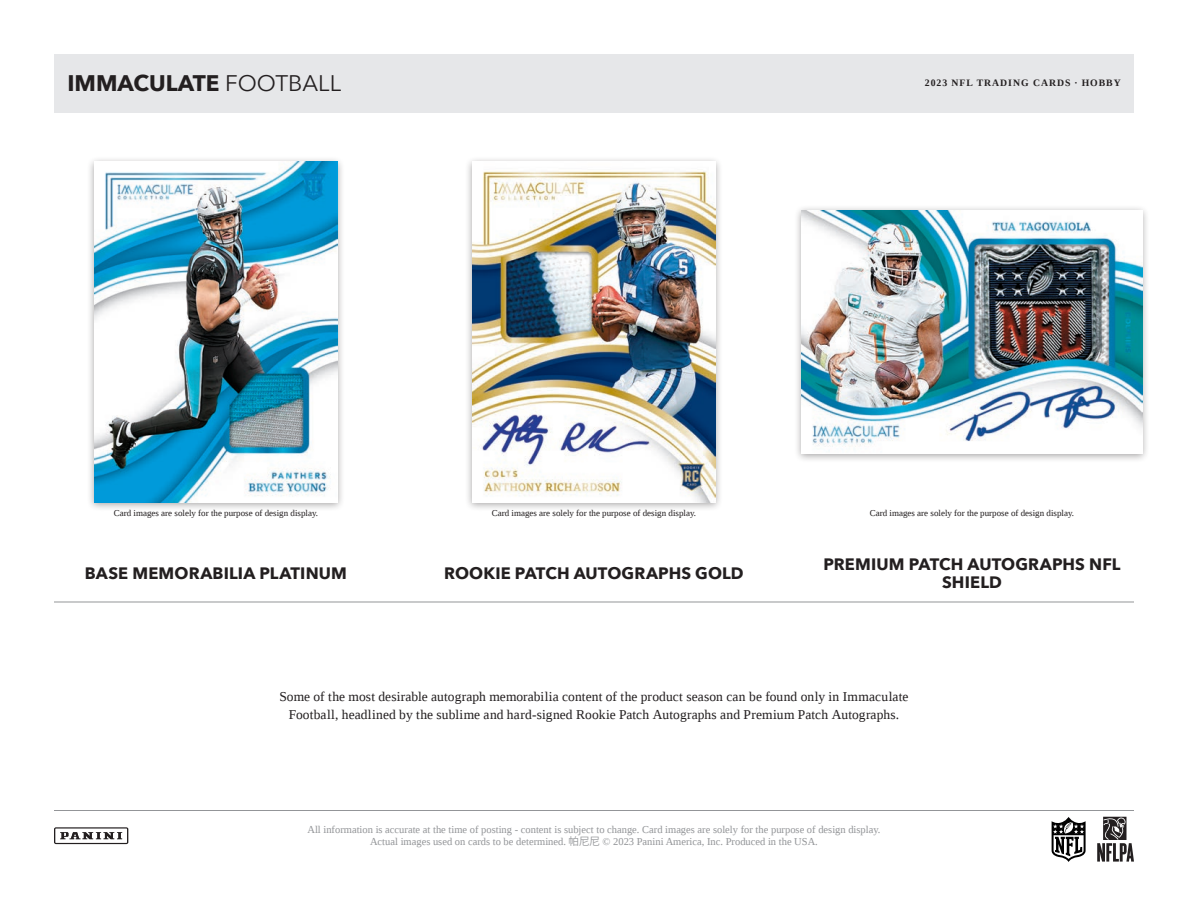
<style>
.page{position:relative;width:1188px;height:918px;background:#fff}
.page>*{position:absolute;margin:0;border:0;box-sizing:border-box;transform-origin:0 0}
.t1{font:700 22.5px "Avenir Next";color:#231f20}
.t2{font:700 16.5px/18px "Avenir Next";letter-spacing:.01em;color:#231f20;text-align:center}
.t3{font:13.5px/18px "Liberation Serif";letter-spacing:.005em;color:#231f20;text-align:center}
.t4{font:10.5px/12.6px "Liberation Serif";color:#939598;text-align:center}
.t5{font:700 9.75px "Liberation Serif";letter-spacing:.1em;color:#231f20}
.t6{font:9px "Liberation Serif";color:#231f20}
.s1{font-weight:400}
.s2{font-family:"Koz Go Pr 6 N"}
</style>
<div class="page">
<hr style="left:54px;top:602px;width:1080px;height:1px;background:#939598">
<div style="left:87px;top:157px;width:258px;height:355px;background:#231f20;opacity:.4"></div>
<img style="left:94px;top:162px;width:244px;height:340px">
<div style="left:465px;top:157px;width:258px;height:355px;background:#231f20;opacity:.4"></div>
<img style="left:472px;top:162px;width:244px;height:340px">
<div style="left:795px;top:205px;width:355px;height:258px;background:#231f20;opacity:.4"></div>
<img style="left:802px;top:210px;width:340px;height:243px">
<hr style="left:54px;top:810px;width:1080px;height:1px;background:#939598">
<svg style="left:54px;top:827px;width:74px;height:17px"></svg>
<svg style="left:1097px;top:817px;width:37px;height:45px"></svg>
<svg style="left:1051px;top:817px;width:35px;height:45px"></svg>
<div style="left:54px;top:54px;width:1080px;height:58px;background:#e6e7e9"></div>
<h1 class="t1" style="left:68px;top:70px;width:275px">IMMACULATE <span class="s1">FOOTBALL</span></h1>
<p class="t5" style="left:925px;top:80px;width:198px">2023 NFL TRADING CARDS · HOBBY</p>
<p class="t6" style="left:114px;top:509px;width:206px">Card images are solely for the purpose of design display.</p>
<p class="t6" style="left:492px;top:509px;width:206px">Card images are solely for the purpose of design display.</p>
<p class="t6" style="left:870px;top:509px;width:206px">Card images are solely for the purpose of design display.</p>
<h2 class="t2" style="left:85px;top:564px;width:264px">BASE MEMORABILIA PLATINUM</h2>
<h2 class="t2" style="left:444px;top:564px;width:301px">ROOKIE PATCH AUTOGRAPHS GOLD</h2>
<h2 class="t2" style="left:823px;top:555px;width:299px">PREMIUM PATCH AUTOGRAPHS NFL<br>SHIELD</h2>
<p class="t3" style="left:279px;top:689px;width:631px">Some of the most desirable autograph memorabilia content of the product season can be found only in Immaculate<br>Football, headlined by the sublime and hard-signed Rookie Patch Autographs and Premium Patch Autographs.</p>
<p class="t4" style="left:307px;top:824px;width:575px">All information is accurate at the time of posting - content is subject to change. Card images are solely for the purpose of design display.<br>Actual images used on cards to be determined. <span class="s2">帕尼尼</span> © 2023 Panini America, Inc. Produced in the USA.</p>
</div>
